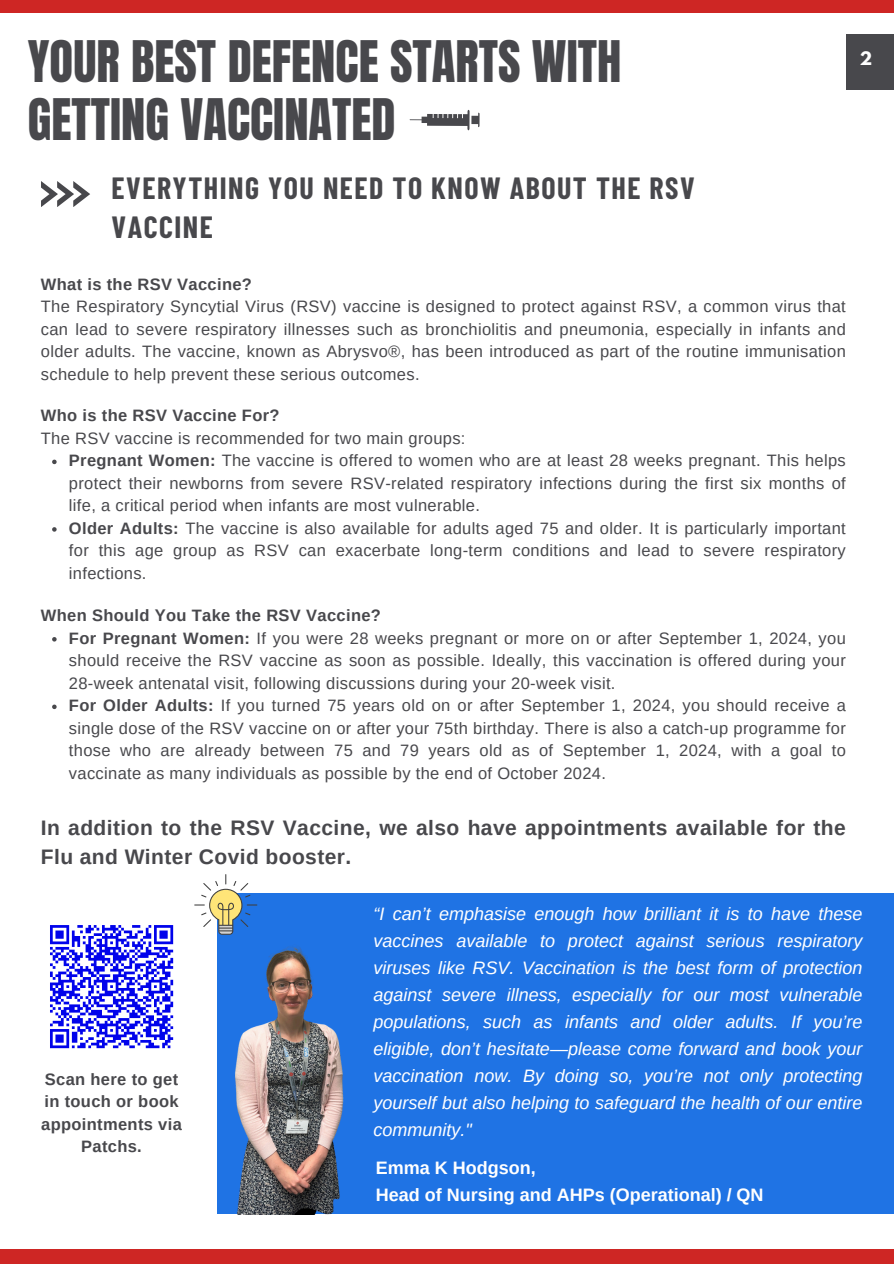
<style>
.page{position:relative;width:894px;height:1264px;background:#fff}
.page>*{position:absolute;margin:0;border:0;box-sizing:border-box;transform-origin:0 0}
.t1{font:48.75px/57.4px "Anton";color:#48484c}
.t2{font:700 30px/38.2px "Barlow Condensed";letter-spacing:.05em;color:#48484c}
.t3{font:700 21px/29.2px "Arimo";letter-spacing:.02em;color:#48484c}
.t4{font:italic 18px/27px "Arimo";color:#fff;text-align:justify}
.t5{font:700 18px "Arimo";color:#fff}
.t6{font:16.5px/22.5px "Arimo";letter-spacing:.02em;color:#48484c;text-align:justify}
.t7{font:700 16.5px/22.5px "Arimo";letter-spacing:.02em;color:#48484c;text-align:center}
.t8{font:700 16.5px "League Spartan";color:#fff}
.s1{font-weight:700}
</style>
<div class="page">
<div style="left:0;top:0;width:893px;height:12px;background:#ce2624"></div>
<div style="left:0;top:1249px;width:893px;height:14px;background:#ce2624"></div>
<div style="left:846px;top:34px;width:47px;height:55px;background:#48484c"></div>
<svg style="left:41px;top:181px;width:49px;height:26px"></svg>
<svg style="left:409px;top:109px;width:70px;height:22px"></svg>
<div style="left:217px;top:893px;width:676px;height:320px;background:#1f73e4"></div>
<svg style="left:194px;top:874px;width:63px;height:55px"></svg>
<img style="left:218px;top:929px;width:126px;height:284px">
<svg style="left:52px;top:459px;width:5px;height:5px"></svg>
<svg style="left:52px;top:527px;width:5px;height:4px"></svg>
<svg style="left:52px;top:637px;width:5px;height:4px"></svg>
<svg style="left:52px;top:704px;width:5px;height:5px"></svg>
<svg style="left:50px;top:925px;width:124px;height:124px"></svg>
<p class="t1" style="left:28px;top:34px;width:594px">YOUR BEST DEFENCE STARTS WITH<br>GETTING VACCINATED</p>
<h2 class="t2" style="left:111px;top:168px;width:584px">EVERYTHING YOU NEED TO KNOW ABOUT THE RSV<br>VACCINE</h2>
<h1 class="t8" style="left:859px;top:51px;width:14px">2</h1>
<p class="t7" style="left:41px;top:272px;width:212px">What is the RSV Vaccine?</p>
<p class="t6" style="left:41px;top:295px;width:806px">The Respiratory Syncytial Virus (RSV) vaccine is designed to protect against RSV, a common virus that can lead to severe respiratory illnesses such as bronchiolitis and pneumonia, especially in infants and older adults. The vaccine, known as Abrysvo®, has been introduced as part of the routine immunisation schedule to help prevent these serious outcomes.</p>
<p class="t7" style="left:41px;top:404px;width:240px">Who is the RSV Vaccine For?</p>
<p class="t6" style="left:41px;top:427px;width:426px">The RSV vaccine is recommended for two main groups:</p>
<p class="t6" style="left:69px;top:449px;width:778px"><span class="s1">Pregnant Women:</span> The vaccine is offered to women who are at least 28 weeks pregnant. This helps protect their newborns from severe RSV-related respiratory infections during the first six months of life, a critical period when infants are most vulnerable.</p>
<p class="t6" style="left:69px;top:517px;width:778px"><span class="s1">Older Adults:</span> The vaccine is also available for adults aged 75 and older. It is particularly important for this age group as RSV can exacerbate long-term conditions and lead to severe respiratory infections.</p>
<h4 class="t7" style="left:41px;top:604px;width:341px">When Should You Take the RSV Vaccine?</h4>
<p class="t6" style="left:69px;top:627px;width:778px"><span class="s1">For Pregnant Women:</span> If you were 28 weeks pregnant or more on or after September 1, 2024, you should receive the RSV vaccine as soon as possible. Ideally, this vaccination is offered during your 28-week antenatal visit, following discussions during your 20-week visit.</p>
<p class="t6" style="left:69px;top:694px;width:778px"><span class="s1">For Older Adults:</span> If you turned 75 years old on or after September 1, 2024, you should receive a single dose of the RSV vaccine on or after your 75th birthday. There is also a catch-up programme for those who are already between 75 and 79 years old as of September 1, 2024, with a goal to vaccinate as many individuals as possible by the end of October 2024.</p>
<p class="t3" style="left:41px;top:812px;width:806px">In addition to the RSV Vaccine, we also have appointments available for the<br>Flu and Winter Covid booster.</p>
<p class="t7" style="left:41px;top:1067px;width:142px">Scan here to get in touch or book appointments via<br>Patchs.</p>
<h4 class="t4" style="left:373px;top:900px;width:490px">“I can’t emphasise enough how brilliant it is to have these vaccines available to protect against serious respiratory viruses like RSV. Vaccination is the best form of protection against severe illness, especially for our most vulnerable populations, such as infants and older adults. If you’re eligible, don’t hesitate—please come forward and book your vaccination now. By doing so, you’re not only protecting yourself but also helping to safeguard the health of our entire community."</h4>
<h3 class="t5" style="left:375px;top:1158px;width:161px">Emma K Hodgson,</h3>
<p class="t5" style="left:375px;top:1185px;width:389px">Head of Nursing and AHPs (Operational) / QN</p>
</div>
